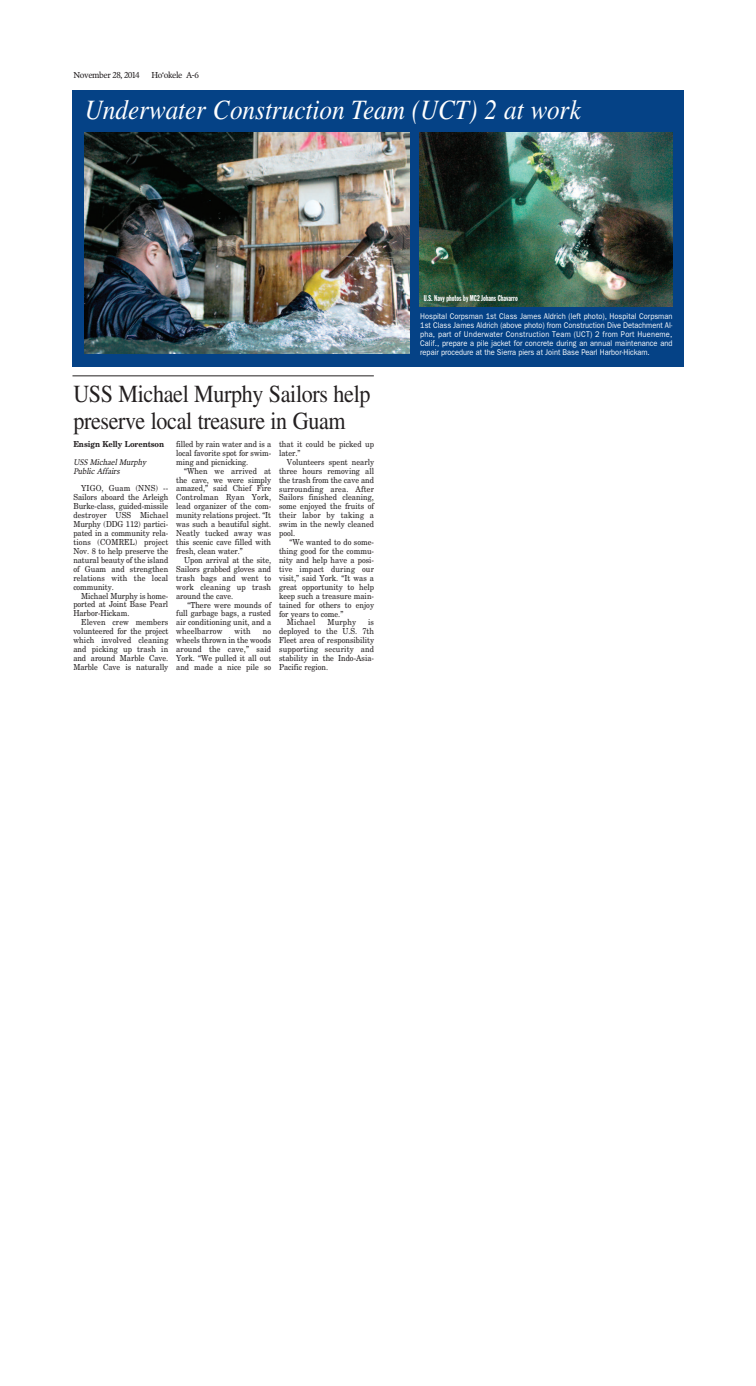
<style>
.page{position:relative;width:756px;height:1386px;background:#fff}
.page>*{position:absolute;margin:0;border:0;box-sizing:border-box;transform-origin:0 0}
.t1{font:28px "Times Italic TT";color:#fff;scale:.9 1}
.t2{font:24.5px/26.2px "Times";letter-spacing:-.015em;color:#231f20;scale:.9 1}
.t3{font:8.75px "ADV Poynter Text Roman 2";letter-spacing:-.045em;color:#231f20;scale:.95 1}
.t4{font:8.31px/8.9px "New Century Schlbk";color:#231f20;text-align:justify;scale:.9 1}
.t5{font:8.31px/8.9px "Franklin Gothic";color:#fff;text-align:justify;scale:.9 1}
.t6{font:8.31px "Franklin Gothic Extra Cond";color:#fff;scale:.9 1}
.t7{font:italic 8.31px/8.9px "ADV Poynter Text Roman 2";color:#231f20;scale:.9 1}
.t8{font:8.31px "New Century Schlbk";letter-spacing:.02em;color:#231f20;scale:.9 1}
.t9{font:700 8.31px "New Century Schlbk";letter-spacing:-.005em;color:#231f20;scale:.9 1}
</style>
<div class="page">
<div style="left:72px;top:90px;width:612px;height:277px;background:#054286"></div>
<hr style="left:72px;top:376px;width:302px;height:1px;background:#231f20">
<img style="left:420px;top:133px;width:253px;height:173px">
<img style="left:84px;top:132px;width:326px;height:222px">
<p class="t3" style="left:73px;top:70px;width:71px">November 28, 2014</p>
<p class="t3" style="left:151px;top:70px;width:52px">Ho‘okele A-6</p>
<h1 class="t1" style="left:85px;top:93px;width:553px">Underwater Construction Team (UCT) 2 at work</h1>
<p class="t6" style="left:424px;top:295px;width:106px">U.S. Navy photos by MC2 Johans Chavarro</p>
<h2 class="t2" style="left:73px;top:383px;width:332px">USS Michael Murphy Sailors help preserve local treasure in Guam</h2>
<p class="t9" style="left:73px;top:441px;width:103px">Ensign Kelly Lorentson</p>
<p class="t7" style="left:73px;top:457px;width:83px">USS Michael Murp hy<br>Public Affairs</p>
<p class="t4" style="left:73px;top:485px;width:107px;text-indent:8px">YIGO, Guam (NNS) -- Sailors aboard the Arleigh Burke-class, guided-missile destroyer USS Michael Murphy (DDG 112) partici&shy;pated in a community rela&shy;tions (COMREL) project Nov. 8 to help preserve the natural beauty of the island of Guam and strengthen relations with the local community.</p>
<p class="t4" style="left:73px;top:592px;width:107px;text-indent:8px">Michael Murphy is home&shy;ported at Joint Base Pearl Harbor-Hickam.</p>
<p class="t4" style="left:73px;top:619px;width:107px;text-indent:8px">Eleven crew members volunteered for the project which involved cleaning and picking up trash in and around Marble Cave.<br>Marble Cave is naturally</p>
<p class="t4" style="left:176px;top:440px;width:107px">filled by rain water and is a local favorite spot for swim&shy;ming and picnicking.</p>
<p class="t4" style="left:176px;top:467px;width:107px;text-indent:8px">“When we arrived at the cave, we were simply amazed,” said Chief Fire Controlman Ryan York, lead organizer of the com&shy;munity relations project. “It was such a beautiful sight.<br>Neatly tucked away was this scenic cave filled with fresh, clean water.”</p>
<p class="t4" style="left:176px;top:556px;width:107px;text-indent:8px">Upon arrival at the site, Sailors grabbed gloves and trash bags and went to work cleaning up trash around the cave.</p>
<p class="t4" style="left:176px;top:601px;width:107px;text-indent:11px">“There were mounds of full garbage bags, a rusted air conditioning unit, and a wheelbarrow</p>
<p class="t4" style="left:279px;top:440px;width:107px">that it could be picked up later.”</p>
<p class="t4" style="left:279px;top:458px;width:107px;text-indent:8px">Volunteers spent nearly three hours removing all the trash from the cave and surrounding area. After Sailors finished cleaning, some enjoyed the fruits of their labor by taking a swim in the newly cleaned pool.</p>
<p class="t4" style="left:290px;top:538px;width:95px">“We wanted to do some-</p>
<p class="t4" style="left:279px;top:547px;width:107px">thing good for the commu-</p>
<p class="t4" style="left:279px;top:556px;width:107px">nity and help have a posi-</p>
<p class="t8" style="left:279px;top:566px;width:107px">tive impact during our</p>
<p class="t4" style="left:279px;top:574px;width:107px">visit,” said York. “It was a</p>
<p class="t4" style="left:279px;top:583px;width:107px">great opportunity to help</p>
<p class="t4" style="left:279px;top:592px;width:107px">keep such a treasure main-</p>
<p class="t4" style="left:279px;top:601px;width:107px">tained for others to enjoy</p>
<p class="t4" style="left:279px;top:610px;width:73px">for years to come.”</p>
<p class="t8" style="left:287px;top:619px;width:33px">Michael</p>
<p class="t4" style="left:327px;top:619px;width:33px">Murphy</p>
<p class="t4" style="left:279px;top:619px;width:107px;text-indent:89px">is deployed to the U.S. 7th Fleet area of responsibility supporting security and stability in the Indo-Asia-Pacific region.</p>
<p class="t4" style="left:235px;top:628px;width:19px">with</p>
<p class="t4" style="left:176px;top:628px;width:107px;text-indent:86px">no wheels thrown in the woods around the cave,” said York. “We pulled it all out and made a nice pile so</p>
<p class="t5" style="left:420px;top:313px;width:282px">Hospital Corpsman 1st Class James Aldrich (left photo), Hospital Corpsman 1st Class James Aldrich (above photo) from Construction Dive Detachment Al&shy;pha, part of Underwater Construction Team (UCT) 2 from Port Hueneme, Calif., prepare a pile jacket for concrete during an annual maintenance and repair procedure at the Sierra piers at Joint Base Pearl Harbor-Hickam.</p>
</div>
